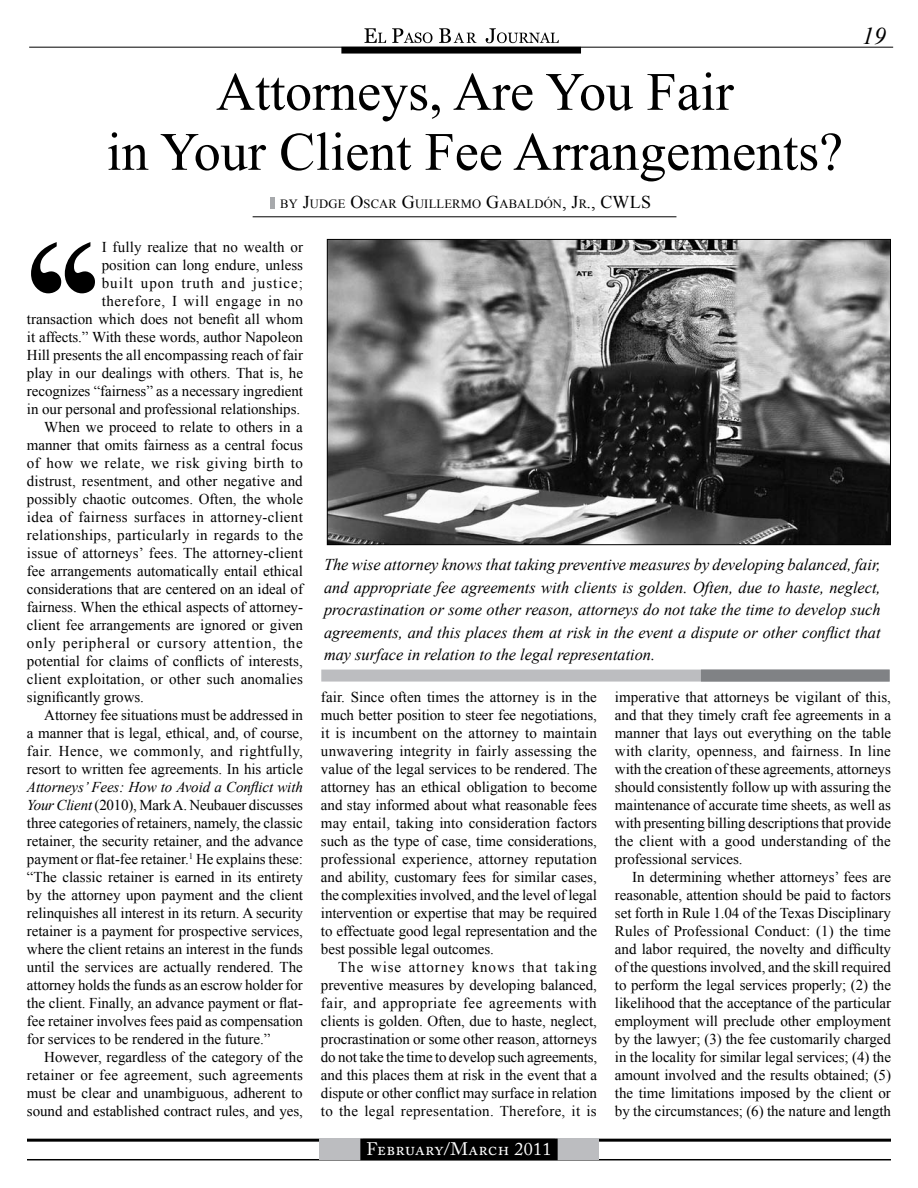
<style>
.page{position:relative;width:918px;height:1188px;background:#fff}
.page>*{position:absolute;margin:0;border:0;box-sizing:border-box;transform-origin:0 0}
.t1{font:54px/60px "Times New Roman";color:#000;text-align:center}
.t2{font:italic 24px "Times New Roman";color:#000}
.t3{font:18px "Adobe Caslon Pro";letter-spacing:.02em;color:#fff}
.t4{font:italic 16.5px/22.5px "Times New Roman";color:#000;text-align:justify}
.t5{font:15px/18px "Times New Roman";color:#000;text-align:justify}
.t6{font:15px "Times New Roman";letter-spacing:.02em;color:#000}
.t7{font:15px "Times New Roman";letter-spacing:.025em;color:#000}
.t8{font:15px "Times New Roman";letter-spacing:.045em;color:#000}
.t9{font:15px "Times New Roman";letter-spacing:.03em;color:#000}
.t10{font:15px "Times New Roman";letter-spacing:.035em;color:#000}
.t11{font:15px "Times New Roman";letter-spacing:.065em;color:#000}
.t12{font:15px "Times New Roman";letter-spacing:.04em;color:#000}
.t13{font:12.6px "Times New Roman";letter-spacing:.015em;color:#000}
.s1{font-size:18px}
.s2{font-style:italic}
</style>
<div class="page">
<hr style="left:29px;top:47px;width:864px;height:1px;background:#000">
<div style="left:342px;top:48px;width:238px;height:5px;background:#000"></div>
<div style="left:341px;top:47px;width:240px;height:7px;border:2px solid #000"></div>
<svg style="left:364px;top:28px;width:195px;height:15px"></svg>
<hr style="left:27px;top:1159px;width:864px;height:1px;background:#000">
<hr style="left:27px;top:1139px;width:864px;height:3px;background:#000">
<div style="left:555px;top:1139px;width:44px;height:21px;background:#bcbdc0"></div>
<div style="left:319px;top:1139px;width:44px;height:21px;background:#bcbdc0"></div>
<div style="left:361px;top:1139px;width:196px;height:20px;background:#000"></div>
<div style="left:270px;top:198px;width:5px;height:11px;background:#a7a9ac"></div>
<hr style="left:253px;top:216px;width:423px;height:1px;background:#000">
<img style="left:329px;top:241px;width:560px;height:302px">
<div style="left:327px;top:239px;width:564px;height:306px;border:1px solid #000"></div>
<svg style="left:31px;top:242px;width:64px;height:51px"></svg>
<div style="left:321px;top:670px;width:569px;height:12px;background:#bcbdc0"></div>
<div style="left:701px;top:670px;width:189px;height:12px;background:#808285"></div>
<h1 class="t1" style="left:107px;top:61px;width:738px">Attorneys, Are You Fair<br>in Your Client Fee Arrangements?</h1>
<p class="t13" style="left:280px;top:195px;width:334px">BY <span class="s1">J</span>UDGE <span class="s1">O</span>SCAR <span class="s1">G</span>UILLERMO <span class="s1">G</span>ABALDÓN<span class="s1">, J</span>R<span class="s1">., CWLS</span></p>
<h2 class="t2" style="left:862px;top:19px;width:25px">19</h2>
<p class="t5" style="left:102px;top:238px;width:203px">I fully realize that no wealth or</p>
<p class="t5" style="left:102px;top:256px;width:203px">position can long endure, unless</p>
<p class="t11" style="left:102px;top:273px;width:203px">built upon truth and justice;</p>
<p class="t12" style="left:102px;top:291px;width:203px">therefore, I will engage in no</p>
<p class="t5" style="left:27px;top:310px;width:278px">transaction which does not benefit all whom</p>
<p class="t5" style="left:27px;top:328px;width:278px">it affects.” With these words, author Napoleon</p>
<p class="t5" style="left:27px;top:346px;width:278px">Hill presents the all encompassing reach of fair</p>
<p class="t5" style="left:27px;top:364px;width:278px">play in our dealings with others. That is, he</p>
<p class="t5" style="left:27px;top:382px;width:278px">recognizes “fairness” as a necessary ingredient</p>
<p class="t5" style="left:27px;top:400px;width:275px">in our personal and professional relationships.</p>
<p class="t5" style="left:44px;top:418px;width:260px">When we proceed to relate to others in a</p>
<p class="t5" style="left:27px;top:436px;width:278px">manner that omits fairness as a central focus</p>
<p class="t10" style="left:27px;top:453px;width:278px">of how we relate, we risk giving birth to</p>
<p class="t5" style="left:27px;top:472px;width:277px">distrust, resentment, and other negative and</p>
<p class="t5" style="left:27px;top:490px;width:278px">possibly chaotic outcomes. Often, the whole</p>
<p class="t7" style="left:27px;top:507px;width:278px">idea of fairness surfaces in attorney-client</p>
<p class="t6" style="left:27px;top:525px;width:278px">relationships, particularly in regards to the</p>
<p class="t5" style="left:27px;top:544px;width:277px">issue of attorneys’ fees. The attorney-client</p>
<p class="t5" style="left:27px;top:562px;width:277px">fee arrangements automatically entail ethical</p>
<p class="t5" style="left:27px;top:580px;width:278px">considerations that are centered on an ideal of</p>
<p class="t5" style="left:27px;top:598px;width:278px">fairness. When the ethical aspects of attorney-</p>
<p class="t5" style="left:27px;top:616px;width:278px">client fee arrangements are ignored or given</p>
<p class="t8" style="left:27px;top:633px;width:277px">only peripheral or cursory attention, the</p>
<p class="t5" style="left:27px;top:652px;width:277px">potential for claims of conflicts of interests,</p>
<p class="t5" style="left:27px;top:670px;width:277px">client exploitation, or other such anomalies</p>
<p class="t5" style="left:27px;top:688px;width:118px">significantly grows.</p>
<p class="t5" style="left:44px;top:706px;width:260px">Attorney fee situations must be addressed in</p>
<p class="t5" style="left:27px;top:724px;width:278px">a manner that is legal, ethical, and, of course,</p>
<p class="t9" style="left:27px;top:741px;width:278px">fair. Hence, we commonly, and rightfully,</p>
<p class="t5" style="left:27px;top:760px;width:278px">resort to written fee agreements. In his article</p>
<p class="t5" style="left:27px;top:778px;width:278px"><span class="s2">Attorneys’ Fees: How to Avoid a Conflict with Your Client</span> (2010), Mark A. Neubauer discusses three categories of retainers, namely, the classic retainer, the security retainer, and the advance payment or flat-fee retainer.<sup>1</sup> He explains these: “The classic retainer is earned in its entirety by the attorney upon payment and the client relinquishes all interest in its return. A security retainer is a payment for prospective services, where the client retains an interest in the funds until the services are actually rendered. The attorney holds the funds as an escrow holder for the client. Finally, an advance payment or flat&shy;fee retainer involves fees paid as compensation for services to be rendered in the future.”</p>
<p class="t5" style="left:27px;top:1048px;width:278px;text-indent:17px">However, regardless of the category of the retainer or fee agreement, such agreements must be clear and unambiguous, adherent to sound and established contract rules, and yes,</p>
<p class="t4" style="left:324px;top:553px;width:558px">The wise attorney knows that taking preventive measures by developing balanced, fair, and appropriate fee agreements with clients is golden. Often, due to haste, neglect, procrastination or some other reason, attorneys do not take the time to develop such agreements, and this places them at risk in the event a dispute or other conflict that may surface in relation to the legal representation.</p>
<p class="t5" style="left:321px;top:688px;width:278px">fair. Since often times the attorney is in the much better position to steer fee negotiations, it is incumbent on the attorney to maintain unwavering integrity in fairly assessing the value of the legal services to be rendered. The attorney has an ethical obligation to become and stay informed about what reasonable fees may entail, taking into consideration factors such as the type of case, time considerations, professional experience, attorney reputation and ability, customary fees for similar cases, the complexities involved, and the level of legal intervention or expertise that may be required to effectuate good legal representation and the best possible legal outcomes.</p>
<p class="t5" style="left:321px;top:958px;width:278px;text-indent:17px">The wise attorney knows that taking preventive measures by developing balanced, fair, and appropriate fee agreements with clients is golden. Often, due to haste, neglect, procrastination or some other reason, attorneys do not take the time to develop such agreements, and this places them at risk in the event that a dispute or other conflict may surface in relation to the legal representation. Therefore, it is</p>
<p class="t3" style="left:366px;top:1138px;width:187px">February/March 2011</p>
<p class="t5" style="left:615px;top:688px;width:278px">imperative that attorneys be vigilant of this, and that they timely craft fee agreements in a manner that lays out everything on the table with clarity, openness, and fairness. In line with the creation of these agreements, attorneys should consistently follow up with assuring the maintenance of accurate time sheets, as well as with presenting billing descriptions that provide the client with a good understanding of the professional services.</p>
<p class="t5" style="left:615px;top:868px;width:278px;text-indent:17px">In determining whether attorneys’ fees are reasonable, attention should be paid to factors set forth in Rule 1.04 of the Texas Disciplinary Rules of Professional Conduct: (1) the time and labor required, the novelty and difficulty of the questions involved, and the skill required to perform the legal services properly; (2) the likelihood that the acceptance of the particular employment will preclude other employment by the lawyer; (3) the fee customarily charged in the locality for similar legal services; (4) the amount involved and the results obtained; (5) the time limitations imposed by the client or by the circumstances; (6) the nature and length</p>
</div>
